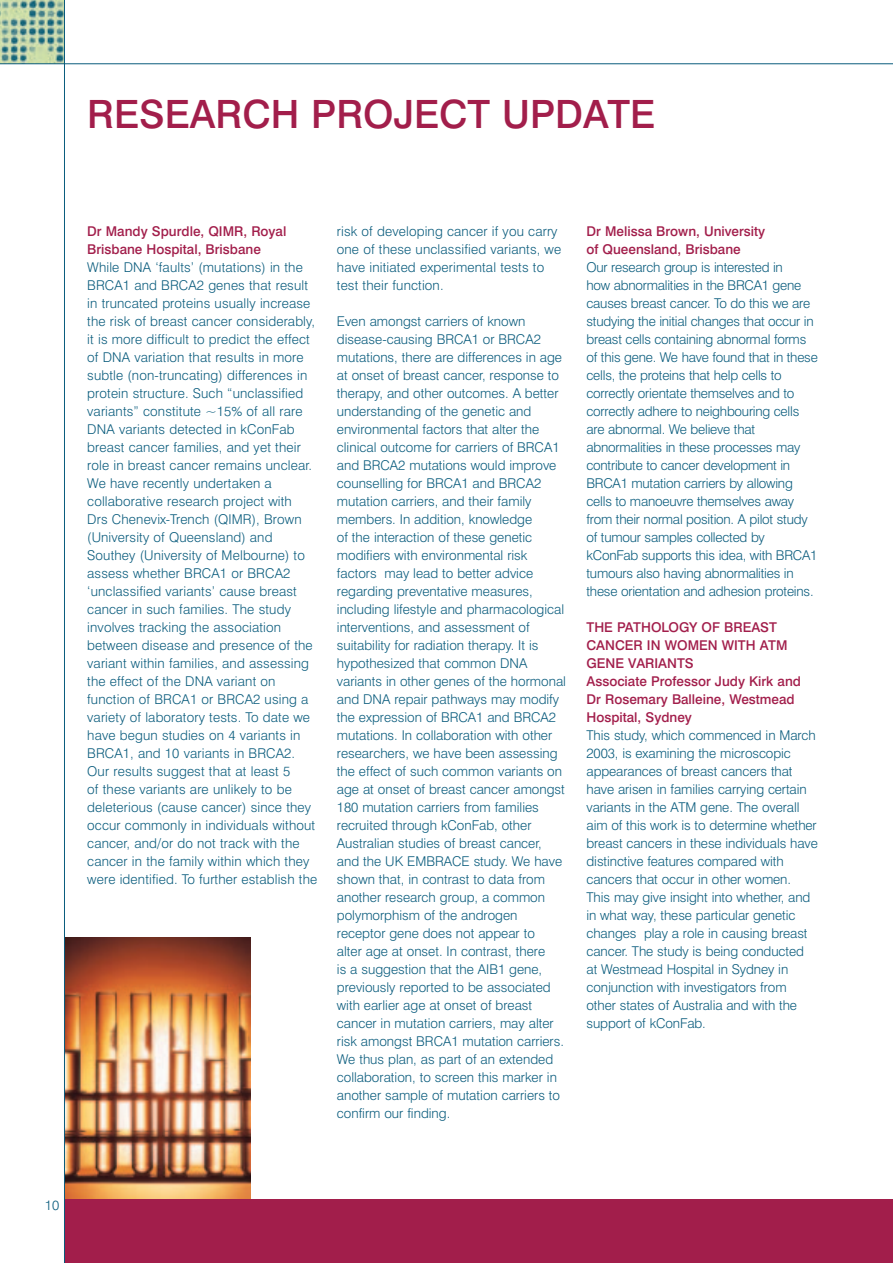
<style>
.page{position:relative;width:893px;height:1263px;background:#fff}
.page>*{position:absolute;margin:0;border:0;box-sizing:border-box;transform-origin:0 0}
.t1{font:500 39px "Swiss 721 BT";color:#a21e4b}
.t2{font:300 13.5px/18px "Swiss 721 BT";color:#0a5c7d}
.t3{font:500 13.5px/18px "Swiss 721 BT";color:#a21e4b}
</style>
<div class="page">
<img style="left:65px;top:938px;width:186px;height:261px">
<div style="left:64px;top:1199px;width:828px;height:64px;background:#a21e4b"></div>
<img style="left:0;top:0;width:64px;height:63px">
<hr style="left:0;top:63px;width:892px;height:1px;background:#0a5c7d">
<hr style="left:64px;top:0;width:1px;height:1263px;background:#0a5c7d">
<h1 class="t1" style="left:87px;top:100px;width:569px">RESEARCH PROJECT UPDATE</h1>
<p class="t3" style="left:87px;top:223px;width:201px">Dr Mandy Spurdle, QIMR, Royal<br>Brisbane Hospital, Brisbane</p>
<p class="t2" style="left:87px;top:259px;width:231px">While DNA ‘faults’ (mutations) in the BRCA1 and BRCA2 genes that result in truncated proteins usually increase the risk of breast cancer considerably, it is more difficult to predict the effect of DNA variation that results in more subtle (non-truncating) differences in protein structure. Such “unclassified variants” constitute ~15% of all rare DNA variants detected in kConFab breast cancer families, and yet their role in breast cancer remains unclear.<br>We have recently undertaken a collaborative research project with<br>Drs Chenevix-Trench (QIMR), Brown (University of Queensland) and Southey (University of Melbourne) to assess whether BRCA1 or BRCA2 ‘unclassified variants’ cause breast cancer in such families. The study involves tracking the association between disease and presence of the variant within families, and assessing the effect of the DNA variant on function of BRCA1 or BRCA2 using a variety of laboratory tests. To date we have begun studies on 4 variants in BRCA1, and 10 variants in BRCA2.<br>Our results suggest that at least 5<br>of these variants are unlikely to be deleterious (cause cancer) since they occur commonly in individuals without cancer, and/or do not track with the cancer in the family within which they were identified. To further establish the</p>
<p class="t2" style="left:337px;top:223px;width:226px">risk of developing cancer if you carry one of these unclassified variants, we have initiated experimental tests to test their function.</p>
<p class="t2" style="left:337px;top:313px;width:231px">Even amongst carriers of known disease-causing BRCA1 or BRCA2 mutations, there are differences in age at onset of breast cancer, response to therapy, and other outcomes. A better understanding of the genetic and environmental factors that alter the clinical outcome for carriers of BRCA1 and BRCA2 mutations would improve counselling for BRCA1 and BRCA2 mutation carriers, and their family members. In addition, knowledge<br>of the interaction of these genetic modifiers with environmental risk factors may lead to better advice regarding preventative measures, including lifestyle and pharmacological interventions, and assessment of suitability for radiation therapy. It is hypothesized that common DNA variants in other genes of the hormonal and DNA repair pathways may modify the expression of BRCA1 and BRCA2 mutations. In collaboration with other researchers, we have been assessing the effect of such common variants on age at onset of breast cancer amongst 180 mutation carriers from families recruited through kConFab, other Australian studies of breast cancer, and the UK EMBRACE study. We have shown that, in contrast to data from another research group, a common polymorphism of the androgen receptor gene does not appear to<br>alter age at onset. In contrast, there<br>is a suggestion that the AIB1 gene, previously reported to be associated with earlier age at onset of breast cancer in mutation carriers, may alter risk amongst BRCA1 mutation carriers.<br>We thus plan, as part of an extended collaboration, to screen this marker in another sample of mutation carriers to confirm our finding.</p>
<p class="t3" style="left:586px;top:223px;width:180px">Dr Melissa Brown, University of Queensland, Brisbane</p>
<p class="t2" style="left:586px;top:259px;width:233px">Our research group is interested in<br>how abnormalities in the BRCA1 gene causes breast cancer. To do this we are studying the initial changes that occur in breast cells containing abnormal forms of this gene. We have found that in these cells, the proteins that help cells to correctly orientate themselves and to correctly adhere to neighbouring cells are abnormal. We believe that abnormalities in these processes may contribute to cancer development in BRCA1 mutation carriers by allowing cells to manoeuvre themselves away from their normal position. A pilot study of tumour samples collected by kConFab supports this idea, with BRCA1 tumours also having abnormalities in these orientation and adhesion proteins.</p>
<p class="t3" style="left:586px;top:619px;width:216px">THE PATHOLOGY OF BREAST<br>CANCER IN WOMEN WITH ATM<br>GENE VARIANTS<br>Associate Professor Judy Kirk and<br>Dr Rosemary Balleine, Westmead<br>Hospital, Sydney</p>
<p class="t2" style="left:586px;top:727px;width:233px">This study, which commenced in March 2003, is examining the microscopic appearances of breast cancers that have arisen in families carrying certain variants in the ATM gene. The overall aim of this work is to determine whether breast cancers in these individuals have distinctive features compared with cancers that occur in other women.<br>This may give insight into whether, and in what way, these particular genetic changes play a role in causing breast cancer. The study is being conducted at Westmead Hospital in Sydney in conjunction with investigators from other states of Australia and with the support of kConFab.</p>
<p class="t2" style="left:45px;top:1198px;width:16px">10</p>
</div>
